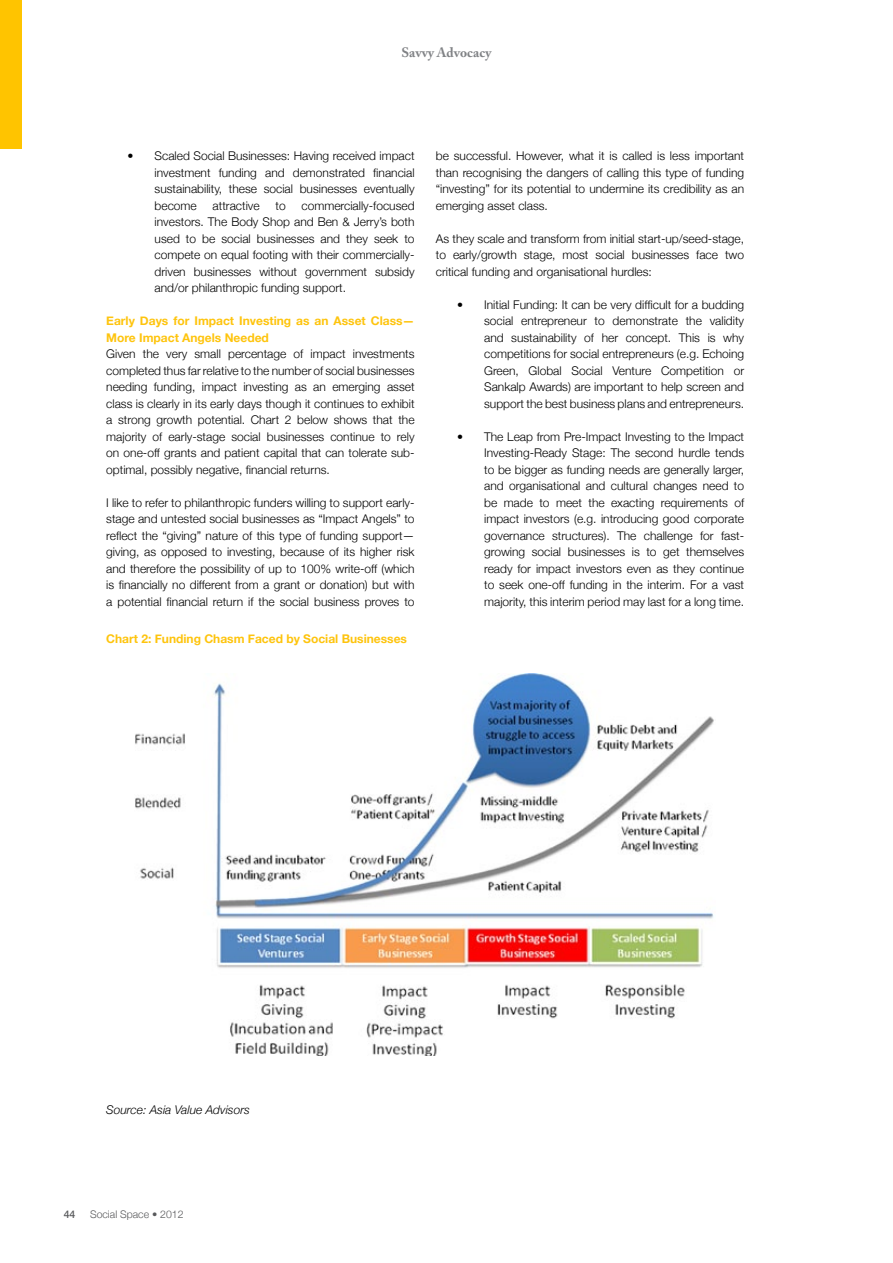
<style>
.page{position:relative;width:893px;height:1263px;background:#fff}
.page>*{position:absolute;margin:0;border:0;box-sizing:border-box;transform-origin:0 0}
.t1{font:700 13.5px "Adobe Caslon Pro";color:#808285}
.t2{font:300 12px/16.5px "Helvetica Neue";color:#000;text-align:justify}
.t3{font:700 12px/16.5px "Helvetica Neue";color:#fec40d}
.t4{font:italic 300 12px "Helvetica Neue";color:#000}
.t5{font:300 10.5px "Helvetica Neue";color:#58595b}
.t6{font:500 10.5px "Helvetica Neue";color:#58595b}
</style>
<div class="page">
<div style="left:0;top:0;width:21px;height:149px;background:#ffc400"></div>
<img style="left:135px;top:673px;width:579px;height:383px">
<p class="t1" style="left:401px;top:44px;width:92px">Savvy Advocacy</p>
<p class="t2" style="left:155px;top:148px;width:262px;text-indent:-27px">• Scaled Social Businesses: Having received impact investment funding and demonstrated financial sustainability, these social businesses eventually become</p>
<p class="t2" style="left:155px;top:197px;width:262px;text-indent:147px">commercially-focused investors. The Body Shop and Ben &amp; Jerry’s both used to be social businesses and they seek to compete on equal footing with their commercially&shy;driven businesses without government subsidy and/or philanthropic funding support.</p>
<p class="t3" style="left:106px;top:313px;width:310px">Early Days for Impact Investing as an Asset Class—<br>More Impact Angels Needed</p>
<p class="t2" style="left:106px;top:346px;width:310px">Given the very small percentage of impact investments completed thus far relative to the number of social businesses needing funding, impact investing as an emerging asset class is clearly in its early days though it continues to exhibit a strong growth potential. Chart 2 below shows that the majority of early-stage social businesses continue to rely on one-off grants and patient capital that can tolerate sub&shy;optimal, possibly negative, financial returns.</p>
<p class="t2" style="left:106px;top:494px;width:310px">I like to refer to philanthropic funders willing to support early&shy;stage and untested social businesses as “Impact Angels” to reflect the “giving” nature of this type of funding support— giving, as opposed to investing, because of its higher risk and therefore the possibility of up to 100% write-off (which is financially no different from a grant or donation) but with a potential financial return if the social business proves to</p>
<p class="t2" style="left:213px;top:197px;width:49px">attractive</p>
<p class="t2" style="left:275px;top:197px;width:12px">to</p>
<p class="t3" style="left:106px;top:630px;width:302px">Chart 2: Funding Chasm Faced by Social Businesses</p>
<p class="t2" style="left:436px;top:148px;width:310px">be successful. However, what it is called is less important than recognising the dangers of calling this type of funding “investing” for its potential to undermine its credibility as an emerging asset class.</p>
<p class="t2" style="left:436px;top:230px;width:310px">As they scale and transform from initial start-up/seed-stage, to early/growth stage, most social businesses face two critical funding and organisational hurdles:</p>
<p class="t2" style="left:484px;top:296px;width:262px;text-indent:-27px">• Initial Funding: It can be very difficult for a budding social entrepreneur to demonstrate the validity and sustainability of her concept. This is why competitions for social entrepreneurs (e.g. Echoing Green, Global Social Venture Competition or Sankalp Awards) are important to help screen and support the best business plans and entrepreneurs.</p>
<p class="t2" style="left:484px;top:428px;width:262px;text-indent:-27px">• The Leap from Pre-Impact Investing to the Impact Investing-Ready Stage: The second hurdle tends to be bigger as funding needs are generally larger, and organisational and cultural changes need to be made to meet the exacting requirements of impact investors (e.g. introducing good corporate governance structures). The challenge for fast&shy;growing social businesses is to get themselves ready for impact investors even as they continue to seek one-off funding in the interim. For a vast majority, this interim period may last for a long time.</p>
<p class="t4" style="left:106px;top:1102px;width:145px">Source: Asia Value Advisors</p>
<p class="t6" style="left:64px;top:1208px;width:13px">44</p>
<p class="t5" style="left:90px;top:1208px;width:95px">Social Space • 2012</p>
</div>
